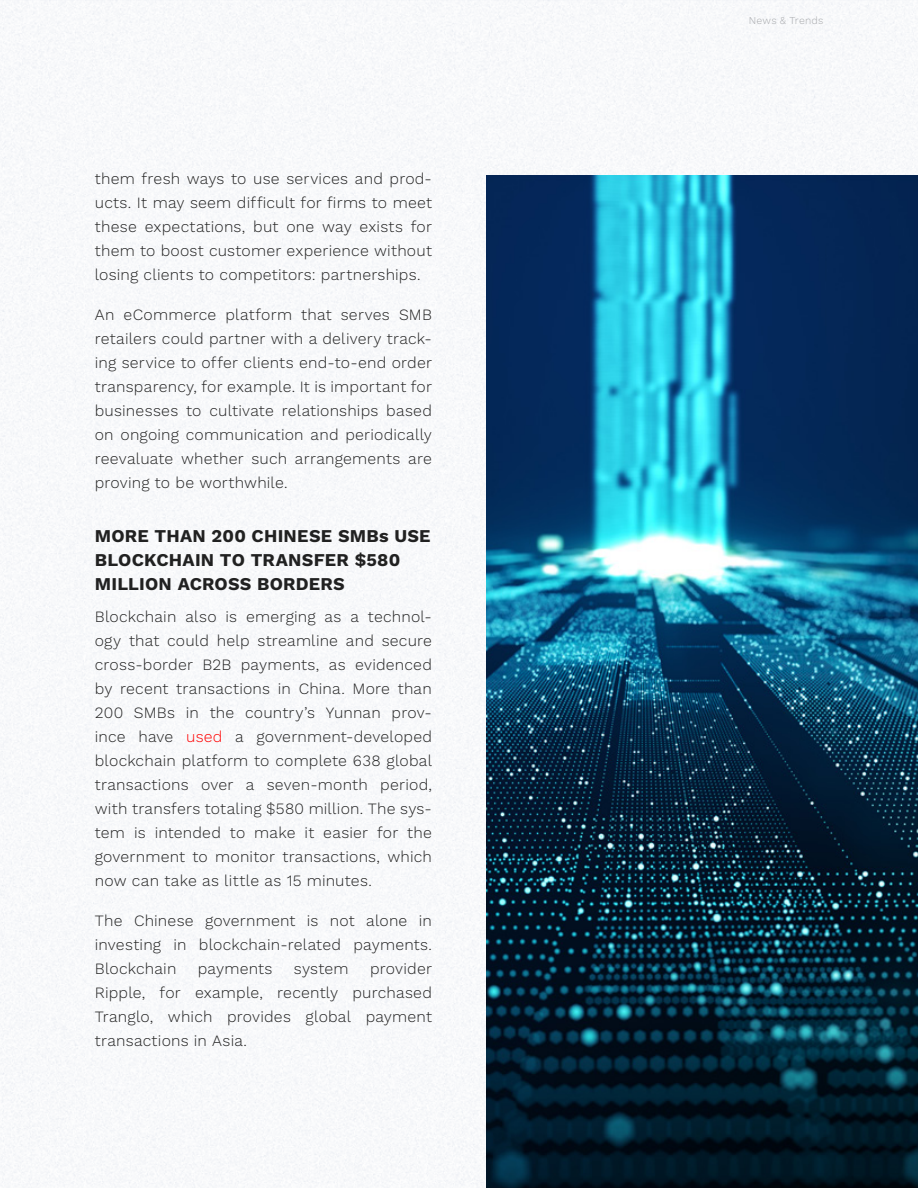
<style>
.page{position:relative;width:918px;height:1188px;background:#f8f9fa}
.page>*{position:absolute;margin:0;border:0;box-sizing:border-box;transform-origin:0 0}
.t1{font:700 18px/24px "Work Sans";letter-spacing:.01em;color:#212121}
.t2{font:300 15.75px/24px "Work Sans";letter-spacing:.01em;color:#212121;text-align:justify}
.t3{font:300 10.5px "Work Sans";letter-spacing:.02em;color:#a7a9ac}
.s1{color:#f00}
</style>
<div class="page">
<img style="left:486px;top:176px;width:432px;height:1012px">
<p class="t2" style="left:95px;top:167px;width:339px">them fresh ways to use services and prod&shy;ucts. It may seem difficult for firms to meet these expectations, but one way exists for them to boost customer experience without losing clients to competitors: partnerships.</p>
<p class="t2" style="left:95px;top:303px;width:339px">An eCommerce platform that serves SMB retailers could partner with a delivery track&shy;ing service to offer clients end-to-end order transparency, for example. It is important for businesses to cultivate relationships based on ongoing communication and periodically reevaluate whether such arrangements are proving to be worthwhile.</p>
<p class="t1" style="left:95px;top:524px;width:337px">MORE THAN 200 CHINESE SMBs USE<br>BLOCKCHAIN TO TRANSFER $580<br>MILLION ACROSS BORDERS</p>
<p class="t2" style="left:95px;top:605px;width:339px">Blockchain also is emerging as a technol&shy;ogy that could help streamline and secure cross-border B2B payments, as evidenced by recent transactions in China. More than 200 SMBs in the country’s Yunnan prov&shy;ince have <span class="s1">used</span> a government-developed blockchain platform to complete 638 global transactions over a seven-month period, with transfers totaling $580 million. The sys&shy;tem is intended to make it easier for the government to monitor transactions, which now can take as little as 15 minutes.</p>
<p class="t2" style="left:95px;top:909px;width:339px">The Chinese government is not alone in investing in blockchain-related payments.<br>Blockchain</p>
<p class="t2" style="left:95px;top:957px;width:339px;text-indent:275px">provider Ripple, for example, recently purchased Tranglo, which provides global payment transactions in Asia.</p>
<p class="t2" style="left:198px;top:957px;width:76px">payments</p>
<p class="t2" style="left:294px;top:957px;width:56px">system</p>
<p class="t3" style="left:749px;top:14px;width:76px">News &amp; Trends</p>
</div>
